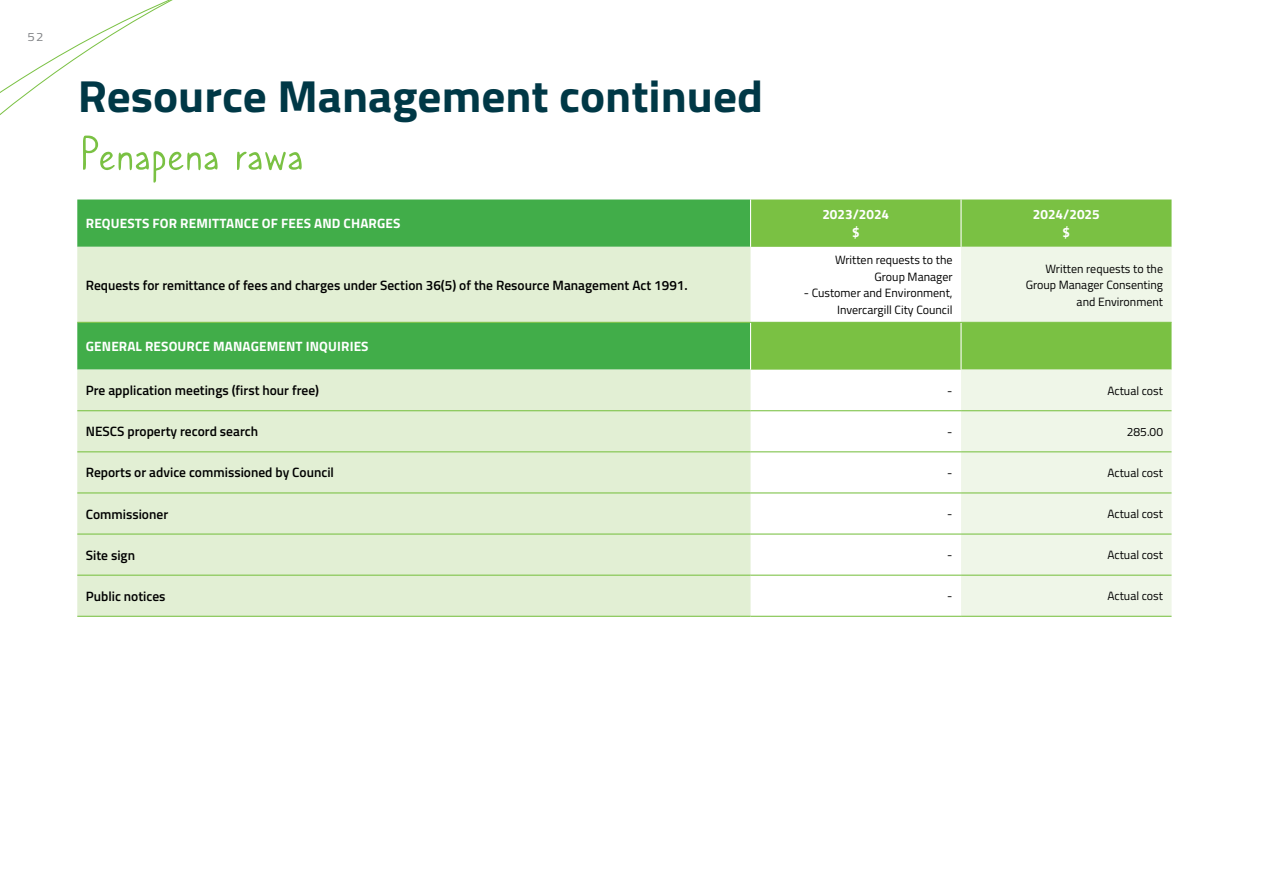
<style>
.page{position:relative;width:1263px;height:893px;background:#fff}
.page>*{position:absolute;margin:0;border:0;box-sizing:border-box;transform-origin:0 0}
.t1{font:51px "Caroni";letter-spacing:-.01em;color:#7ac143}
.t2{font:700 45px "Titillium";color:#003846;scale:1.05 1}
.t3{font:600 13.5px "Titillium";color:#000}
.t4{font:700 13.5px/18px "Titillium";letter-spacing:.01em;color:#fff;text-align:center}
.t5{font:12px/16.5px "Titillium";color:#000;text-align:right}
.t6{font:12px "Titillium";color:#808285;scale:1.1 1}
</style>
<div class="page">
<svg style="left:0;top:0;width:173px;height:115px"></svg>
<div style="left:77px;top:199px;width:673px;height:48px;background:#41ad49"></div>
<svg style="left:750px;top:199px;width:421px;height:171px;fill:#7ac143"></svg>
<svg style="left:77px;top:247px;width:673px;height:369px;background:#cce6c1"></svg>
<svg style="left:961px;top:247px;width:210px;height:369px;background:#dfeed2"></svg>
<hr style="left:750px;top:199px;width:1px;height:48px;background:#fff">
<hr style="left:960px;top:199px;width:1px;height:48px;background:#fff">
<hr style="left:750px;top:323px;width:1px;height:47px;background:#fff">
<hr style="left:960px;top:323px;width:1px;height:47px;background:#fff">
<hr style="left:77px;top:322px;width:673px;height:1px;background:#7ac143">
<hr style="left:750px;top:322px;width:211px;height:1px;background:#7ac143">
<hr style="left:961px;top:322px;width:210px;height:1px;background:#7ac143">
<hr style="left:77px;top:410px;width:673px;height:1px;background:#7ac143">
<hr style="left:750px;top:410px;width:211px;height:1px;background:#7ac143">
<hr style="left:961px;top:410px;width:210px;height:1px;background:#7ac143">
<hr style="left:77px;top:451px;width:673px;height:1px;background:#7ac143">
<hr style="left:750px;top:451px;width:211px;height:1px;background:#7ac143">
<hr style="left:961px;top:451px;width:210px;height:1px;background:#7ac143">
<hr style="left:77px;top:492px;width:673px;height:1px;background:#7ac143">
<hr style="left:750px;top:492px;width:211px;height:1px;background:#7ac143">
<hr style="left:961px;top:492px;width:210px;height:1px;background:#7ac143">
<hr style="left:77px;top:533px;width:673px;height:2px;background:#7ac143">
<hr style="left:750px;top:533px;width:211px;height:2px;background:#7ac143">
<hr style="left:961px;top:533px;width:210px;height:2px;background:#7ac143">
<hr style="left:77px;top:575px;width:673px;height:1px;background:#7ac143">
<hr style="left:750px;top:575px;width:211px;height:1px;background:#7ac143">
<hr style="left:961px;top:575px;width:210px;height:1px;background:#7ac143">
<hr style="left:77px;top:616px;width:673px;height:1px;background:#7ac143">
<hr style="left:750px;top:616px;width:211px;height:1px;background:#7ac143">
<hr style="left:961px;top:616px;width:210px;height:1px;background:#7ac143">
<p class="t6" style="left:27px;top:28px;width:16px">52</p>
<h2 class="t2" style="left:78px;top:62px;width:654px">Resource Management continued</h2>
<h1 class="t1" style="left:79px;top:127px;width:227px">Penapena rawa</h1>
<p class="t4" style="left:86px;top:214px;width:316px">REQUESTS FOR REMITTANCE OF FEES AND CHARGES</p>
<p class="t4" style="left:822px;top:205px;width:68px">2023/2024 $</p>
<p class="t4" style="left:1033px;top:205px;width:68px">2024/2025 $</p>
<p class="t3" style="left:86px;top:275px;width:603px">Requests for remittance of fees and charges under Section 36(5) of the Resource Management Act 1991.</p>
<p class="t5" style="left:835px;top:251px;width:119px">Written requests to the<br>Group Manager</p>
<p class="t5" style="left:804px;top:284px;width:150px">- Customer and Environment,<br>Invercargill City Council</p>
<p class="t5" style="left:1026px;top:260px;width:139px">Written requests to the<br>Group Manager Consenting and Environment</p>
<p class="t4" style="left:86px;top:337px;width:284px">GENERAL RESOURCE MANAGEMENT INQUIRIES</p>
<p class="t3" style="left:86px;top:380px;width:235px">Pre application meetings (first hour free)</p>
<p class="t5" style="left:947px;top:382px;width:7px">-</p>
<p class="t5" style="left:1107px;top:382px;width:57px">Actual cost</p>
<p class="t3" style="left:86px;top:421px;width:174px">NESCS property record search</p>
<p class="t5" style="left:947px;top:423px;width:7px">-</p>
<p class="t5" style="left:1127px;top:423px;width:38px">285.00</p>
<p class="t3" style="left:86px;top:463px;width:250px">Reports or advice commissioned by Council</p>
<p class="t5" style="left:947px;top:464px;width:7px">-</p>
<p class="t5" style="left:1107px;top:464px;width:57px">Actual cost</p>
<p class="t3" style="left:86px;top:504px;width:84px">Commissioner</p>
<p class="t5" style="left:947px;top:505px;width:7px">-</p>
<p class="t5" style="left:1107px;top:505px;width:57px">Actual cost</p>
<p class="t3" style="left:86px;top:545px;width:51px">Site sign</p>
<p class="t5" style="left:947px;top:546px;width:7px">-</p>
<p class="t5" style="left:1107px;top:546px;width:57px">Actual cost</p>
<p class="t3" style="left:86px;top:586px;width:81px">Public notices</p>
<p class="t5" style="left:947px;top:587px;width:7px">-</p>
<p class="t5" style="left:1107px;top:587px;width:57px">Actual cost</p>
</div>
